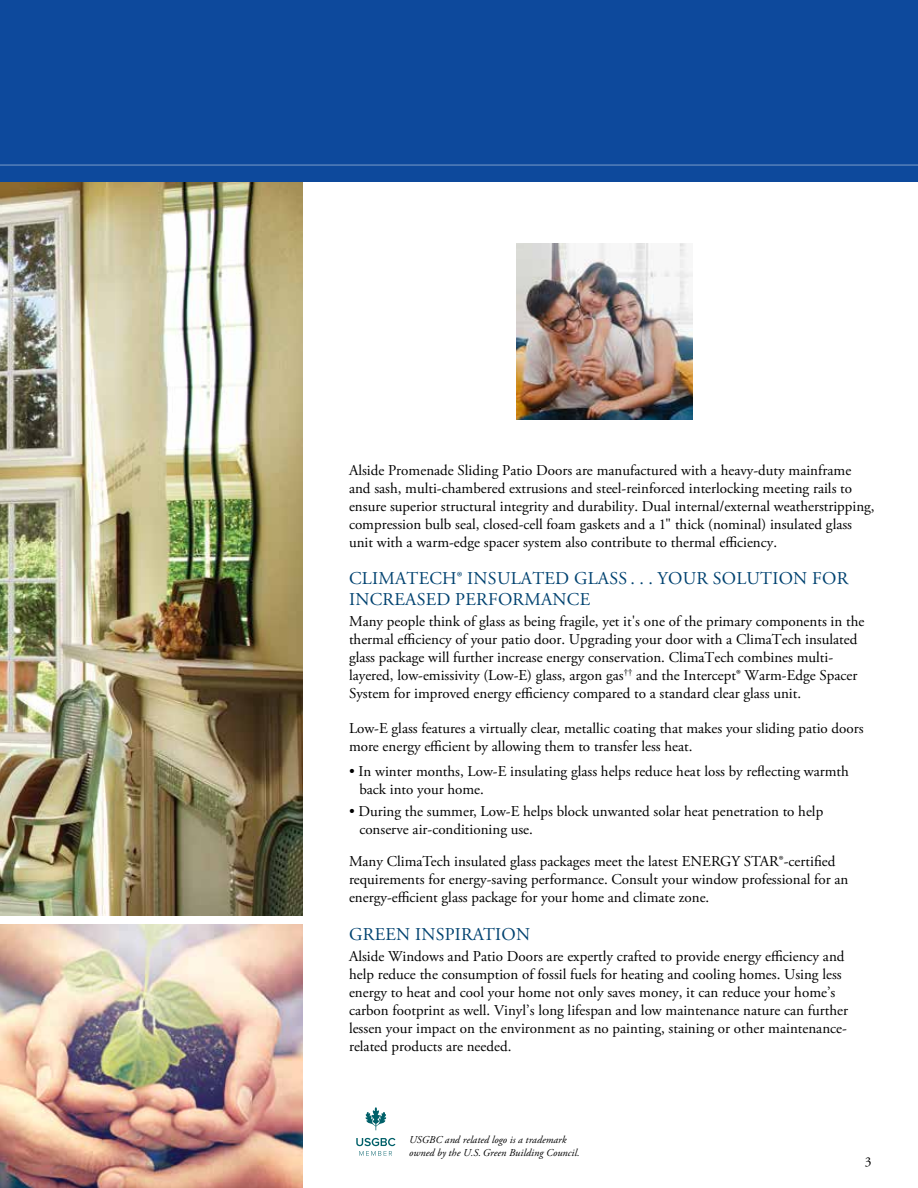
<style>
.page{position:relative;width:918px;height:1188px;background:#fff}
.page>*{position:absolute;margin:0;border:0;box-sizing:border-box;transform-origin:0 0}
.t1{font:18px/21px "Adobe Garamond Pro";letter-spacing:.015em;color:#004270}
.t2{font:15px/18px "Adobe Garamond Pro";color:#000}
.t3{font:13.5px "Adobe Garamond Pro";color:#000}
.t4{font:italic 10.5px/13.5px "Adobe Garamond Pro";letter-spacing:.005em;color:#000}
</style>
<div class="page">
<img style="left:0;top:182px;width:303px;height:733px">
<div style="left:0;top:0;width:918px;height:182px;background:#0d499c"></div>
<hr style="left:0;top:164px;width:918px;height:2px;background:#5580ba">
<svg style="left:365px;top:1107px;width:22px;height:23px"></svg>
<svg style="left:356px;top:1138px;width:39px;height:18px"></svg>
<img style="left:0;top:924px;width:303px;height:264px">
<img style="left:517px;top:244px;width:175px;height:175px">
<p class="t2" style="left:349px;top:462px;width:527px">Alside Promenade Sliding Patio Doors are manufactured with a heavy-duty mainframe and sash, multi-chambered extrusions and steel-reinforced interlocking meeting rails to ensure superior structural integrity and durability. Dual internal/external weatherstripping, compression bulb seal, closed-cell foam gaskets and a 1" thick (nominal) insulated glass unit with a warm-edge spacer system also contribute to thermal efficiency.</p>
<p class="t1" style="left:349px;top:568px;width:501px">CLIMATECH® INSULATED GLASS . . . YOUR SOLUTION FOR<br>INCREASED PERFORMANCE</p>
<p class="t2" style="left:349px;top:612px;width:517px">Many people think of glass as being fragile, yet it's one of the primary components in the thermal efficiency of your patio door. Upgrading your door with a ClimaTech insulated glass package will further increase energy conservation. ClimaTech combines multi&shy;layered, low-emissivity (Low-E) glass, argon gas<sup>††</sup> and the Intercept® Warm-Edge Spacer System for improved energy efficiency compared to a standard clear glass unit.</p>
<p class="t2" style="left:349px;top:720px;width:516px">Low-E glass features a virtually clear, metallic coating that makes your sliding patio doors more energy efficient by allowing them to transfer less heat.</p>
<p class="t2" style="left:359px;top:762px;width:491px;text-indent:-10px">• In winter months, Low-E insulating glass helps reduce heat loss by reflecting warmth back into your home.</p>
<p class="t2" style="left:359px;top:803px;width:465px;text-indent:-10px">• During the summer, Low-E helps block unwanted solar heat penetration to help conserve air-conditioning use.</p>
<p class="t2" style="left:349px;top:853px;width:501px">Many ClimaTech insulated glass packages meet the latest ENERGY STAR®-certified requirements for energy-saving performance. Consult your window professional for an energy-efficient glass package for your home and climate zone.</p>
<p class="t1" style="left:349px;top:924px;width:183px">GREEN INSPIRATION</p>
<p class="t2" style="left:349px;top:947px;width:501px">Alside Windows and Patio Doors are expertly crafted to provide energy efficiency and help reduce the consumption of fossil fuels for heating and cooling homes. Using less energy to heat and cool your home not only saves money, it can reduce your home’s carbon footprint as well. Vinyl’s long lifespan and low maintenance nature can further lessen your impact on the environment as no painting, staining or other maintenance&shy;related products are needed.</p>
<p class="t4" style="left:409px;top:1133px;width:172px">USGBC and related logo is a trademark owned by the U.S. Green Building Council.</p>
<p class="t3" style="left:865px;top:1154px;width:8px">3</p>
</div>
